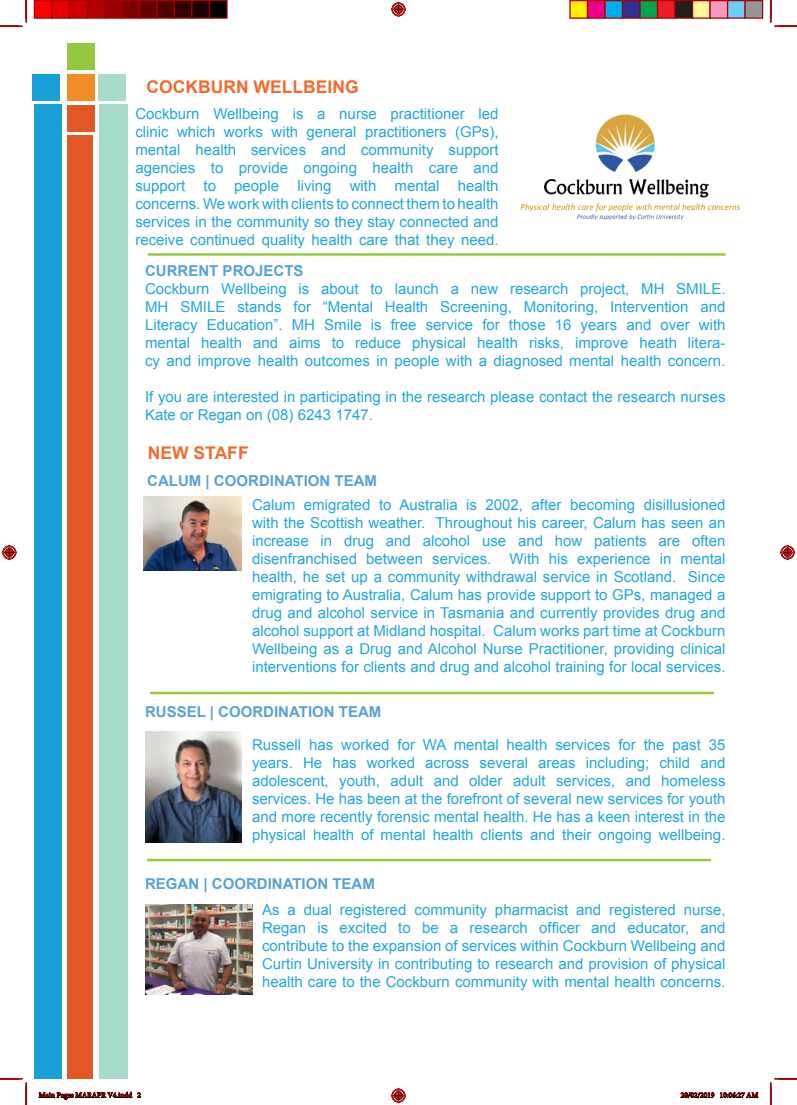
<style>
.page{position:relative;width:797px;height:1105px;background:#fff}
.page>*{position:absolute;margin:0;border:0;box-sizing:border-box;transform-origin:0 0}
.t1{font:700 17.5px "Arial";color:#f26b2c}
.t2{font:15px/18px "Arial";color:#20a6df;text-align:justify}
.t3{font:700 15px "Arial";color:#56a1d8}
.t4{font:7.5px "Minion Pro";color:#f00}
</style>
<div class="page">
<div style="left:67px;top:74px;width:27px;height:27px;background:#f18d27"></div>
<div style="left:32px;top:74px;width:28px;height:27px;background:#199fd8"></div>
<div style="left:67px;top:105px;width:27px;height:26px;background:#df5825"></div>
<div style="left:67px;top:43px;width:27px;height:27px;background:#94c841"></div>
<div style="left:99px;top:74px;width:27px;height:27px;background:#a9dbcc"></div>
<div style="left:34px;top:105px;width:27px;height:974px;background:#199fd8"></div>
<div style="left:67px;top:135px;width:26px;height:944px;background:#df5825"></div>
<div style="left:99px;top:105px;width:29px;height:974px;background:#a9dbcc"></div>
<img style="left:145px;top:731px;width:97px;height:111px">
<img style="left:145px;top:904px;width:107px;height:91px">
<img style="left:144px;top:496px;width:98px;height:75px">
<hr style="left:147px;top:859px;width:564px;height:2px;background:#96c944">
<hr style="left:150px;top:692px;width:564px;height:2px;background:#96c944">
<hr style="left:148px;top:253px;width:577px;height:3px;background:#96c944">
<img style="left:520px;top:114px;width:220px;height:107px">
<svg style="left:0;top:0;width:27px;height:27px"></svg>
<svg style="left:0;top:1078px;width:27px;height:27px"></svg>
<svg style="left:770px;top:0;width:27px;height:27px"></svg>
<svg style="left:770px;top:1078px;width:27px;height:27px"></svg>
<svg style="left:391px;top:2px;width:15px;height:15px"></svg>
<svg style="left:391px;top:1088px;width:15px;height:15px"></svg>
<svg style="left:2px;top:545px;width:15px;height:15px"></svg>
<svg style="left:780px;top:545px;width:15px;height:15px"></svg>
<div style="left:34px;top:1px;width:18px;height:17px;background:#f00"></div>
<div style="left:34px;top:0;width:19px;height:19px;border:1px solid #a60000"></div>
<div style="left:52px;top:1px;width:17px;height:17px;background:#e60000"></div>
<div style="left:51px;top:0;width:19px;height:19px;border:1px solid #a60000"></div>
<div style="left:69px;top:1px;width:18px;height:17px;background:#c00"></div>
<div style="left:69px;top:0;width:19px;height:19px;border:1px solid #a60000"></div>
<div style="left:87px;top:1px;width:17px;height:17px;background:#b20000"></div>
<div style="left:86px;top:0;width:19px;height:19px;border:1px solid #a60000"></div>
<div style="left:104px;top:1px;width:18px;height:17px;background:#900"></div>
<div style="left:104px;top:0;width:19px;height:19px;border:1px solid #a60000"></div>
<div style="left:122px;top:1px;width:17px;height:17px;background:#800000"></div>
<div style="left:121px;top:0;width:19px;height:19px;border:1px solid #a60000"></div>
<div style="left:139px;top:1px;width:18px;height:17px;background:#600"></div>
<div style="left:139px;top:0;width:19px;height:19px;border:1px solid #a60000"></div>
<div style="left:157px;top:1px;width:17px;height:17px;background:#4d0000"></div>
<div style="left:156px;top:0;width:19px;height:19px;border:1px solid #a60000"></div>
<div style="left:174px;top:1px;width:18px;height:17px;background:#300"></div>
<div style="left:174px;top:0;width:19px;height:19px;border:1px solid #a60000"></div>
<div style="left:192px;top:1px;width:17px;height:17px;background:#1a0000"></div>
<div style="left:191px;top:0;width:19px;height:19px;border:1px solid #a60000"></div>
<div style="left:209px;top:1px;width:18px;height:17px;background:#000"></div>
<div style="left:209px;top:0;width:19px;height:19px;border:1px solid #a60000"></div>
<div style="left:570px;top:1px;width:17px;height:17px;background:#fff100"></div>
<div style="left:569px;top:0;width:19px;height:19px;border:1px solid #a60000"></div>
<div style="left:587px;top:1px;width:18px;height:17px;background:#ec008b"></div>
<div style="left:587px;top:0;width:18px;height:19px;border:1px solid #a60000"></div>
<div style="left:605px;top:1px;width:17px;height:17px;background:#00adef"></div>
<div style="left:604px;top:0;width:19px;height:19px;border:1px solid #a60000"></div>
<div style="left:622px;top:1px;width:18px;height:17px;background:#2e3092"></div>
<div style="left:622px;top:0;width:18px;height:19px;border:1px solid #a60000"></div>
<div style="left:640px;top:1px;width:17px;height:17px;background:#00a550"></div>
<div style="left:639px;top:0;width:19px;height:19px;border:1px solid #a60000"></div>
<div style="left:657px;top:1px;width:18px;height:17px;background:#ed1c24"></div>
<div style="left:657px;top:0;width:18px;height:19px;border:1px solid #a60000"></div>
<div style="left:675px;top:1px;width:17px;height:17px;background:#221f1f"></div>
<div style="left:674px;top:0;width:19px;height:19px;border:1px solid #a60000"></div>
<div style="left:692px;top:1px;width:18px;height:17px;background:#fff799"></div>
<div style="left:692px;top:0;width:18px;height:19px;border:1px solid #a60000"></div>
<div style="left:710px;top:1px;width:17px;height:17px;background:#f499c1"></div>
<div style="left:709px;top:0;width:19px;height:19px;border:1px solid #a60000"></div>
<div style="left:727px;top:1px;width:18px;height:17px;background:#6dcff6"></div>
<div style="left:727px;top:0;width:18px;height:19px;border:1px solid #a60000"></div>
<div style="left:745px;top:1px;width:17px;height:17px;background:#939597"></div>
<div style="left:744px;top:0;width:19px;height:19px;border:1px solid #a60000"></div>
<svg style="left:38px;top:1091px;width:103px;height:9px"></svg>
<svg style="left:680px;top:1092px;width:34px;height:6px"></svg>
<svg style="left:720px;top:1092px;width:38px;height:6px"></svg>
<p class="t1" style="left:147px;top:80px;width:213px">COCKBURN WELLBEING</p>
<p class="t2" style="left:135px;top:106px;width:364px">Cockburn Wellbeing is a nurse practitioner led clinic which works with general practitioners (GPs), mental health services and community support agencies to provide ongoing health care and support to people living with mental health concerns. We work with clients to connect them to health services in the community so they stay connected and receive continued quality health care that they need.</p>
<p class="t3" style="left:145px;top:265px;width:160px">CURRENT PROJECTS</p>
<p class="t2" style="left:145px;top:281px;width:582px">Cockburn Wellbeing is about to launch a new research project, MH SMILE.<br>MH SMILE stands for “Mental Health Screening, Monitoring, Intervention and Literacy Education”. MH Smile is free service for those 16 years and over with mental health and aims to reduce physical health risks, improve heath litera&shy;cy and improve health outcomes in people with a diagnosed mental health concern.</p>
<p class="t2" style="left:145px;top:389px;width:582px">If you are interested in participating in the research please contact the research nurses<br>Kate or Regan on (08) 6243 1747.</p>
<p class="t1" style="left:148px;top:446px;width:102px">NEW STAFF</p>
<p class="t3" style="left:147px;top:475px;width:231px">CALUM | COORDINATION TEAM</p>
<p class="t2" style="left:252px;top:497px;width:475px">Calum emigrated to Australia is 2002, after becoming disillusioned with the Scottish weather. Throughout his career, Calum has seen an increase in drug and alcohol use and how patients are often disenfranchised between services. With his experience in mental health, he set up a community withdrawal service in Scotland. Since emigrating to Australia, Calum has provide support to GPs, managed a drug and alcohol service in Tasmania and currently provides drug and alcohol support at Midland hospital. Calum works part time at Cockburn Wellbeing as a Drug and Alcohol Nurse Practitioner, providing clinical interventions for clients and drug and alcohol training for local services.</p>
<p class="t3" style="left:145px;top:706px;width:238px">RUSSEL | COORDINATION TEAM</p>
<p class="t2" style="left:252px;top:737px;width:475px">Russell has worked for WA mental health services for the past 35 years. He has worked across several areas including; child and adolescent, youth, adult and older adult services, and homeless services. He has been at the forefront of several new services for youth and more recently forensic mental health. He has a keen interest in the physical health of mental health clients and their ongoing wellbeing.</p>
<p class="t3" style="left:145px;top:878px;width:231px">REGAN | COORDINATION TEAM</p>
<p class="t2" style="left:262px;top:902px;width:465px">As a dual registered community pharmacist and registered nurse, Regan is excited to be a research officer and educator, and contribute to the expansion of services within Cockburn Wellbeing and Curtin University in contributing to research and provision of physical health care to the Cockburn community with mental health concerns.</p>
<p class="t4" style="left:39px;top:1092px;width:104px">Main Pages MARAPR V4.indd 2</p>
<p class="t4" style="left:680px;top:1092px;width:79px">28/02/2019 10:06:27 AM</p>
</div>
